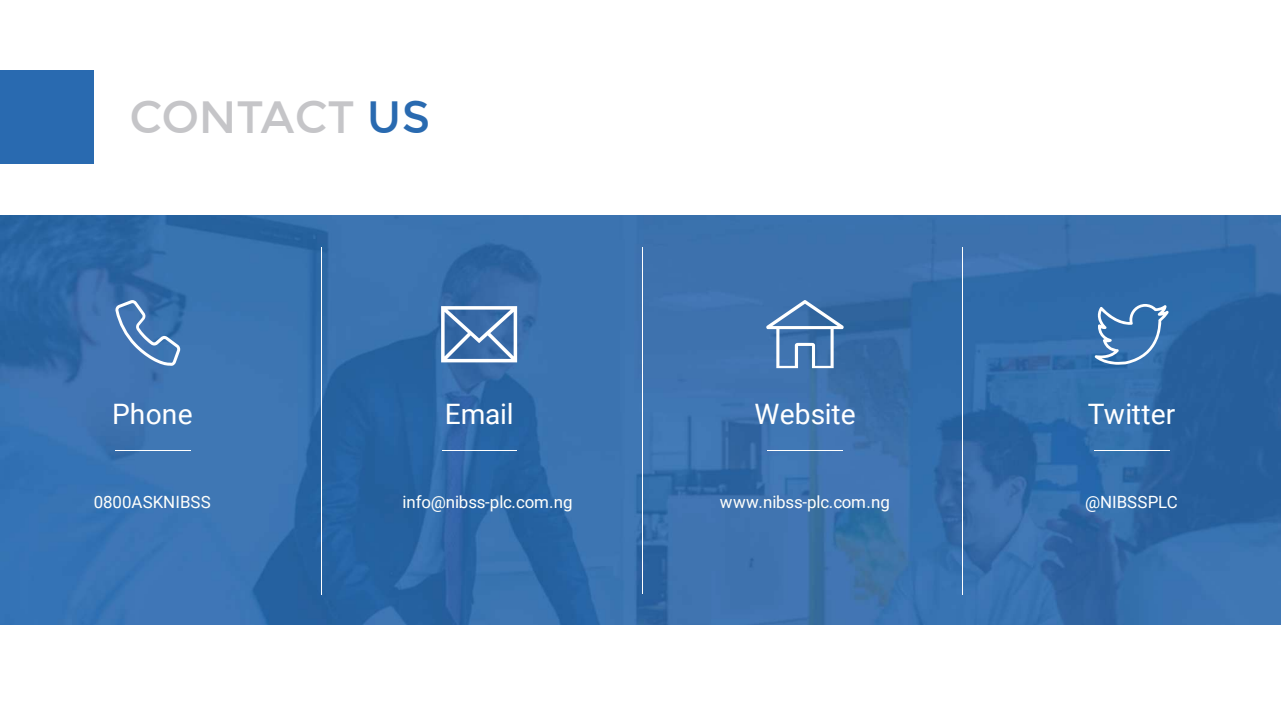
<style>
.page{position:relative;width:1281px;height:720px;background:#fff}
.page>*{position:absolute;margin:0;border:0;box-sizing:border-box;transform-origin:0 0}
.t1{font:45px "Montserrat";letter-spacing:-.005em;color:#c5c5c8}
.t2{font:28.12px "Roboto";letter-spacing:.005em;color:#fff}
.t3{font:16.88px "Roboto";letter-spacing:-.005em;color:#fffffb}
.t4{font:16.88px "Roboto";letter-spacing:.005em;color:#fff}
.s1{color:#296ab0}
</style>
<div class="page">
<img style="left:0;top:216px;width:1280px;height:409px">
<div style="left:0;top:70px;width:94px;height:94px;background:#296ab0"></div>
<hr style="left:321px;top:560px;width:1px;height:35px;background:#fff">
<hr style="left:321px;top:525px;width:1px;height:35px;background:#fff">
<hr style="left:321px;top:490px;width:1px;height:35px;background:#fff">
<hr style="left:321px;top:456px;width:1px;height:34px;background:#fff">
<hr style="left:321px;top:421px;width:1px;height:35px;background:#fff">
<hr style="left:321px;top:386px;width:1px;height:35px;background:#fff">
<hr style="left:321px;top:351px;width:1px;height:35px;background:#fff">
<hr style="left:321px;top:317px;width:1px;height:34px;background:#fff">
<hr style="left:321px;top:282px;width:1px;height:35px;background:#fff">
<hr style="left:321px;top:248px;width:1px;height:34px;background:#fff">
<hr style="left:641px;top:560px;width:1px;height:34px;background:#fff">
<hr style="left:641px;top:525px;width:1px;height:35px;background:#fff">
<hr style="left:641px;top:490px;width:1px;height:35px;background:#fff">
<hr style="left:641px;top:455px;width:1px;height:35px;background:#fff">
<hr style="left:641px;top:420px;width:1px;height:35px;background:#fff">
<hr style="left:641px;top:386px;width:1px;height:34px;background:#fff">
<hr style="left:641px;top:351px;width:1px;height:35px;background:#fff">
<hr style="left:641px;top:316px;width:1px;height:35px;background:#fff">
<hr style="left:641px;top:281px;width:1px;height:35px;background:#fff">
<hr style="left:641px;top:247px;width:1px;height:34px;background:#fff">
<hr style="left:962px;top:560px;width:1px;height:35px;background:#fff">
<hr style="left:962px;top:525px;width:1px;height:35px;background:#fff">
<hr style="left:962px;top:490px;width:1px;height:35px;background:#fff">
<hr style="left:962px;top:456px;width:1px;height:34px;background:#fff">
<hr style="left:962px;top:421px;width:1px;height:35px;background:#fff">
<hr style="left:962px;top:386px;width:1px;height:35px;background:#fff">
<hr style="left:962px;top:351px;width:1px;height:35px;background:#fff">
<hr style="left:962px;top:317px;width:1px;height:34px;background:#fff">
<hr style="left:962px;top:282px;width:1px;height:35px;background:#fff">
<hr style="left:962px;top:248px;width:1px;height:34px;background:#fff">
<svg style="left:441px;top:306px;width:76px;height:56px"></svg>
<svg style="left:1094px;top:304px;width:74px;height:61px;background:#5586ba"></svg>
<hr style="left:115px;top:450px;width:35px;height:1px;background:#fff">
<hr style="left:150px;top:450px;width:34px;height:1px;background:#fff">
<hr style="left:441px;top:450px;width:35px;height:1px;background:#fff">
<hr style="left:476px;top:450px;width:35px;height:1px;background:#fff">
<hr style="left:767px;top:450px;width:35px;height:1px;background:#fff">
<hr style="left:802px;top:450px;width:34px;height:1px;background:#fff">
<hr style="left:1093px;top:450px;width:35px;height:1px;background:#fff">
<hr style="left:1128px;top:450px;width:35px;height:1px;background:#fff">
<svg style="left:766px;top:300px;width:77px;height:68px"></svg>
<svg style="left:115px;top:300px;width:65px;height:66px;background:#5786ba"></svg>
<h1 class="t1" style="left:129px;top:91px;width:302px">CONTACT <span class="s1">US</span></h1>
<h2 class="t2" style="left:112px;top:398px;width:82px">Phone</h2>
<h2 class="t2" style="left:445px;top:398px;width:70px">Email</h2>
<h2 class="t2" style="left:754px;top:398px;width:103px">Website</h2>
<h2 class="t2" style="left:1087px;top:398px;width:89px">Twitter</h2>
<p class="t3" style="left:94px;top:493px;width:118px">0800ASKNIBSS</p>
<p class="t3" style="left:402px;top:493px;width:171px">info@nibss-plc.com.ng</p>
<p class="t3" style="left:719px;top:493px;width:171px">www.nibss-plc.com.ng</p>
<p class="t4" style="left:1084px;top:493px;width:94px">@NIBSSPLC</p>
</div>
